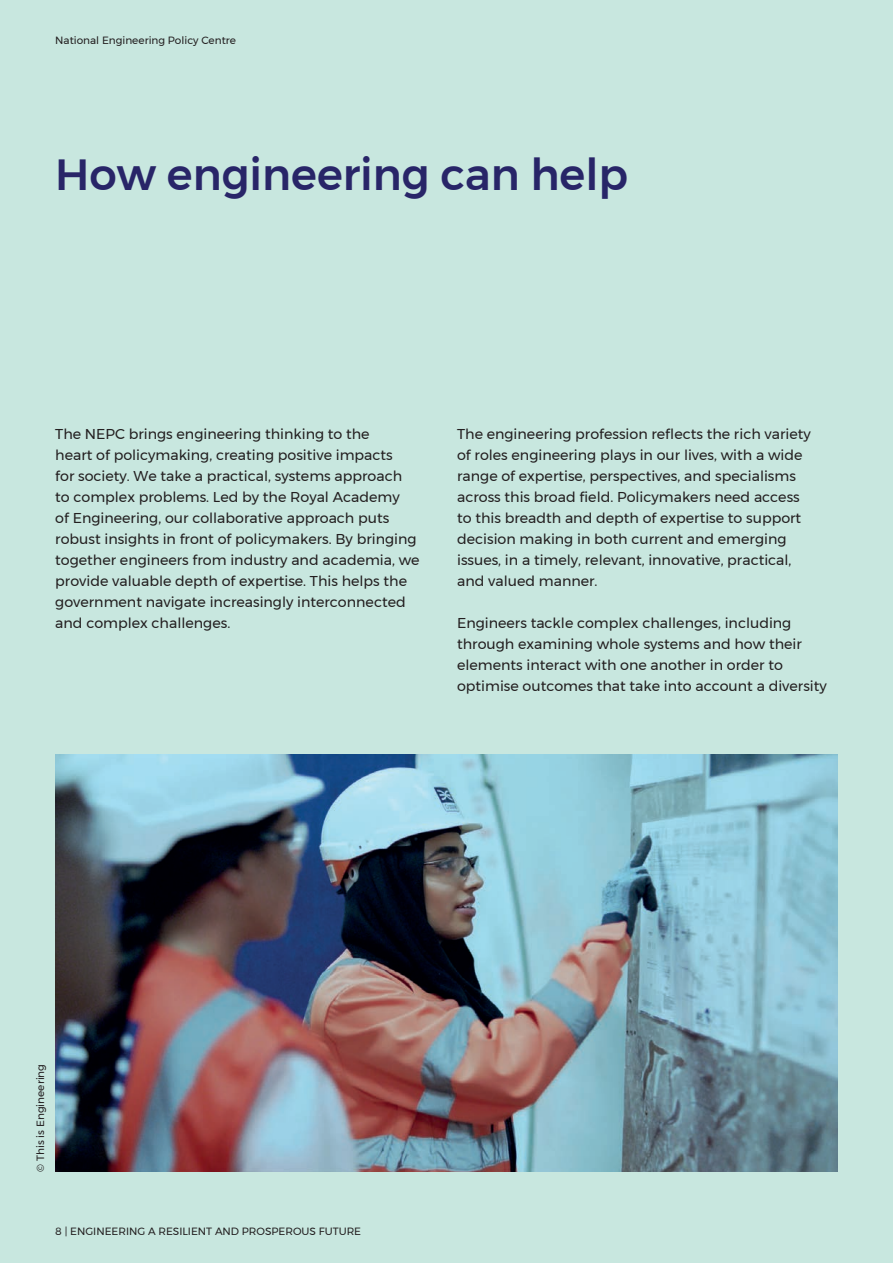
<style>
.page{position:relative;width:893px;height:1263px;background:#c8e7df}
.page>*{position:absolute;margin:0;border:0;box-sizing:border-box;transform-origin:0 0}
.t1{font:500 43.5px "Montserrat";color:#282568}
.t2{font:14.25px/21px "Montserrat";color:#231f20}
.t3{font:10.5px "Montserrat";color:#231f20}
</style>
<div class="page">
<img style="left:55px;top:755px;width:783px;height:416px">
<p class="t3" style="left:55px;top:32px;width:182px">National Engineering Policy Centre</p>
<h1 class="t1" style="left:55px;top:141px;width:574px">How engineering can help</h1>
<p class="t2" style="left:55px;top:423px;width:366px">The NEPC brings engineering thinking to the<br>heart of policymaking, creating positive impacts<br>for society. We take a practical, systems approach to complex problems. Led by the Royal Academy<br>of Engineering, our collaborative approach puts robust insights in front of policymakers. By bringing together engineers from industry and academia, we provide valuable depth of expertise. This helps the government navigate increasingly interconnected and complex challenges.</p>
<p class="t2" style="left:457px;top:423px;width:355px">The engineering profession reflects the rich variety of roles engineering plays in our lives, with a wide range of expertise, perspectives, and specialisms across this broad field. Policymakers need access to this breadth and depth of expertise to support decision making in both current and emerging issues, in a timely, relevant, innovative, practical, and valued manner.</p>
<p class="t2" style="left:457px;top:612px;width:371px">Engineers tackle complex challenges, including through examining whole systems and how their elements interact with one another in order to optimise outcomes that take into account a diversity</p>
<p class="t3" style="left:32px;top:1171px;width:109px;rotate:-90deg">© This is Engineering</p>
<p class="t3" style="left:55px;top:1223px;width:307px">8 | ENGINEERING A RESILIENT AND PROSPEROUS FUTURE</p>
</div>
